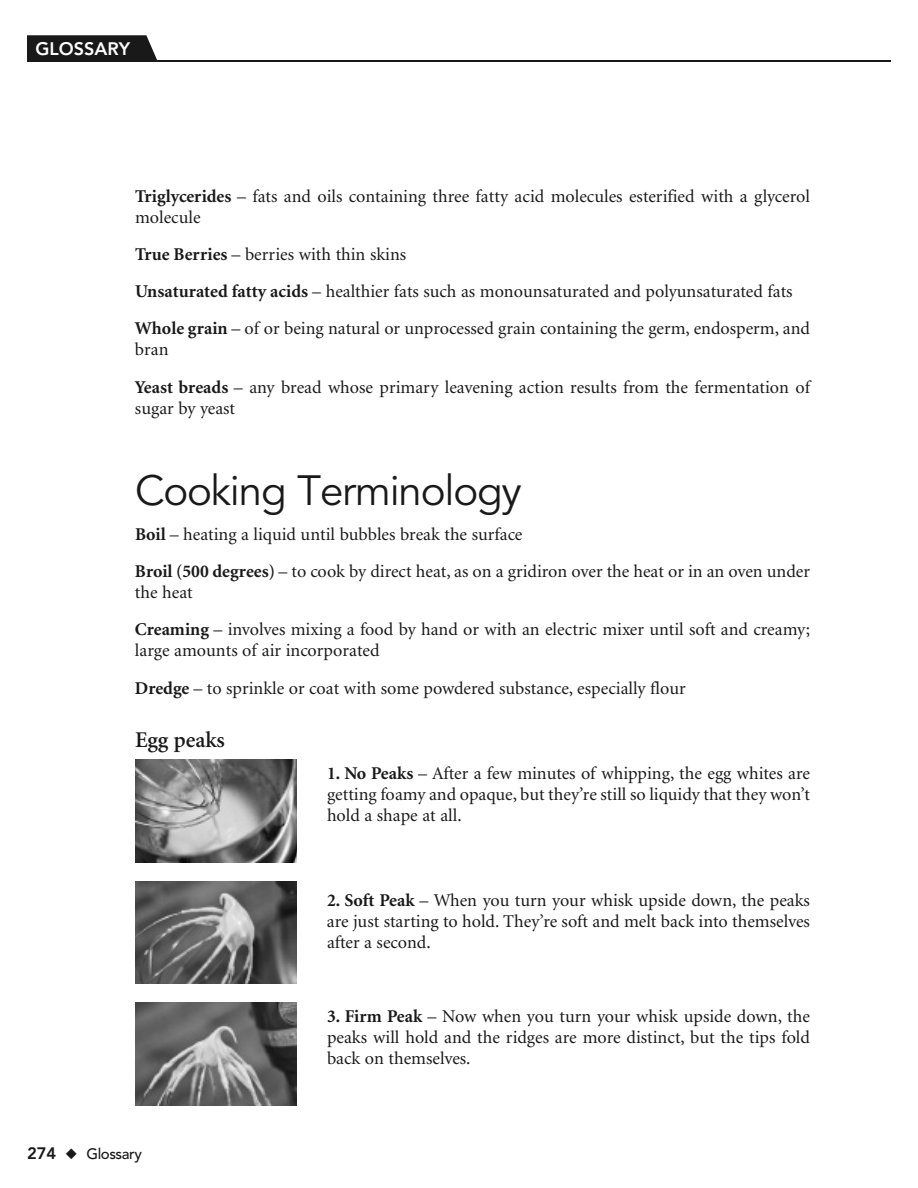
<style>
.page{position:relative;width:918px;height:1188px;background:#fff}
.page>*{position:absolute;margin:0;border:0;box-sizing:border-box;transform-origin:0 0}
.t1{font:42px "Avenir";letter-spacing:-.03em;color:#191919}
.t2{font:600 22.5px "Minion";color:#191919}
.t3{font:18px/21px "Minion";color:#191919}
.t4{font:800 18px "Avenir";color:#fff}
.t5{font:500 15px "Avenir";letter-spacing:-.03em;color:#191919}
.s1{font-weight:700}
.s2{font-weight:800;font-size:16.5px}
.s3{font-family:"Monotype Sorts";font-weight:400}
</style>
<div class="page">
<svg style="left:27px;top:35px;width:130px;height:25px;background:#242424"></svg>
<hr style="left:27px;top:60px;width:863px;height:2px;background:#191919">
<img style="left:135px;top:760px;width:162px;height:102px">
<img style="left:135px;top:881px;width:162px;height:103px">
<img style="left:136px;top:1003px;width:161px;height:103px">
<p class="t4" style="left:36px;top:35px;width:96px">GLOSSARY</p>
<p class="t3" style="left:135px;top:187px;width:676px"><span class="s1">Triglycerides</span> – fats and oils containing three fatty acid molecules esterified with a glycerol molecule</p>
<p class="t3" style="left:135px;top:237px;width:677px;line-height:37.2px"><span class="s1">True Berries</span> – berries with thin skins<br><span class="s1">Unsaturated fatty acids</span> – healthier fats such as monounsaturated and polyunsaturated fats<br><span class="s1">Whole grain</span> – of or being natural or unprocessed grain containing the germ, endosperm, and</p>
<p class="t3" style="left:135px;top:332px;width:676px;line-height:37.2px">bran<br><span class="s1">Yeast breads</span> – any bread whose primary leavening action results from the fermentation of</p>
<p class="t3" style="left:135px;top:399px;width:102px">sugar by yeast</p>
<h1 class="t1" style="left:135px;top:466px;width:388px">Cooking Terminology</h1>
<p class="t3" style="left:135px;top:517px;width:676px;line-height:37.2px"><span class="s1">Boil</span> – heating a liquid until bubbles break the surface<br><span class="s1">Broil (500 degrees)</span> – to cook by direct heat, as on a gridiron over the heat or in an oven under</p>
<p class="t3" style="left:135px;top:575px;width:676px;line-height:37.2px">the heat<br><span class="s1">Creaming</span> – involves mixing a food by hand or with an electric mixer until soft and creamy;</p>
<p class="t3" style="left:135px;top:633px;width:552px;line-height:37.2px">large amounts of air incorporated<br><span class="s1">Dredge</span> – to sprinkle or coat with some powdered substance, especially flour</p>
<p class="t2" style="left:135px;top:731px;width:92px">Egg peaks</p>
<p class="t3" style="left:327px;top:764px;width:484px;text-align:justify"><span class="s1">1. No Peaks</span> – After a few minutes of whipping, the egg whites are getting foamy and opaque, but they’re still so liquidy that they won’t hold a shape at all.</p>
<p class="t3" style="left:327px;top:891px;width:485px;text-align:justify"><span class="s1">2. Soft Peak</span> – When you turn your whisk upside down, the peaks are just starting to hold. They’re soft and melt back into themselves after a second.</p>
<p class="t5" style="left:27px;top:1141px;width:116px"><span class="s2">274</span> <span class="s3">u</span> Glossary</p>
<p class="t3" style="left:327px;top:1008px;width:485px;text-align:justify"><span class="s1">3. Firm Peak</span> – Now when you turn your whisk upside down, the peaks will hold and the ridges are more distinct, but the tips fold back on themselves.</p>
</div>
